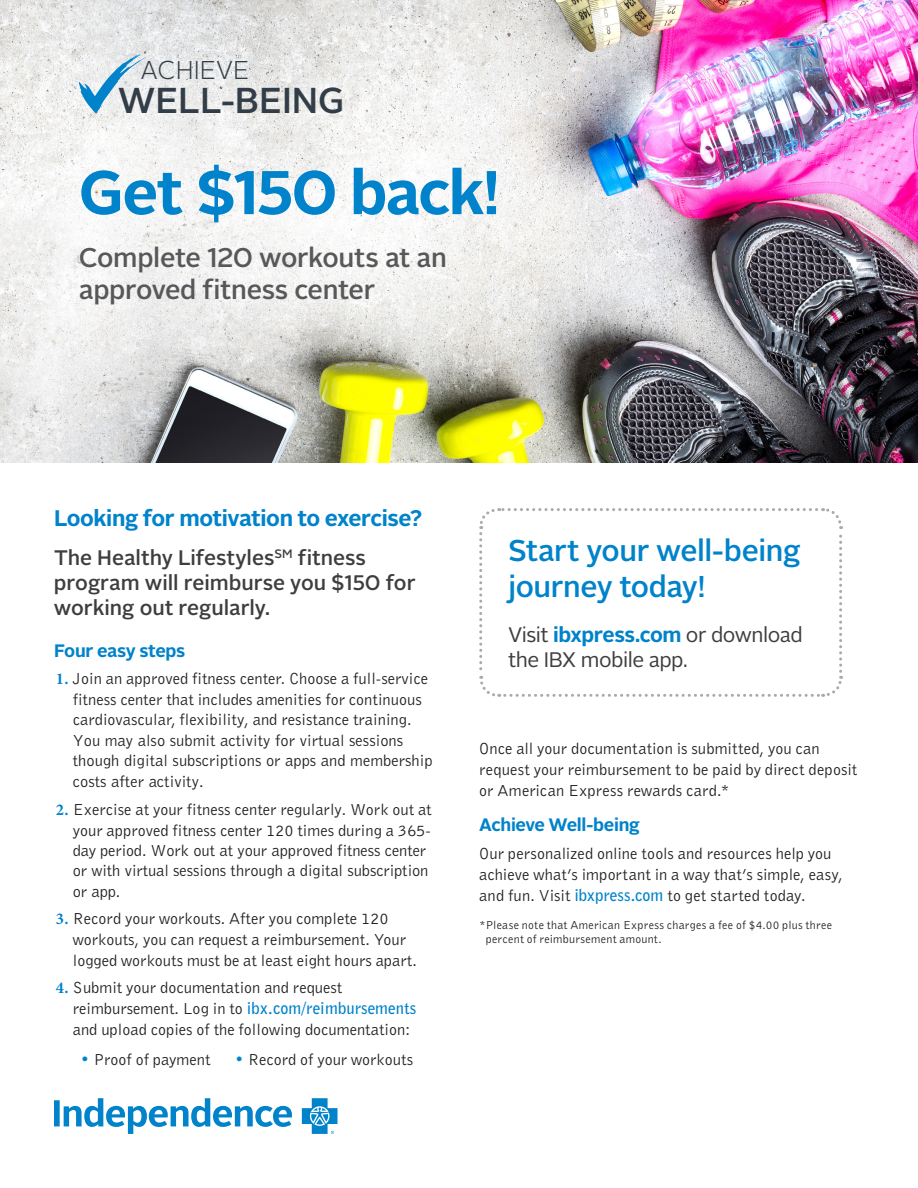
<style>
.page{position:relative;width:918px;height:1188px;background:#fff}
.page>*{position:absolute;margin:0;border:0;box-sizing:border-box;transform-origin:0 0}
.CALLOUT_quote{font:700 61.5px "Alright Sans";letter-spacing:-.03em;color:#0083ca}
.t1{font:500 36px "Alright Sans";color:#323d47}
.CALLOUT_quote-2{font:500 30px/36px "Alright Sans";letter-spacing:-.015em;color:#0083ca}
.CALLOUT_quote-3{font:500 27px/32.4px "Alright Sans";letter-spacing:-.015em;color:#57585a}
.t2{font:300 25.8px "Alright Sans";color:#323d47}
.CALLOUT_quote-4{font:700 22.5px "Alright Sans";letter-spacing:-.02em;color:#0083ca}
.Bullets{font:500 21px/25.2px "Alright Sans";letter-spacing:-.005em;color:#3e3e3f}
.SECONDARY_HEADLINE{font:21px/25.2px "Alright Sans";letter-spacing:-.025em;color:#3e3e3f}
.CALLOUT_quote-5{font:700 18px "Alright Sans";letter-spacing:-.02em;color:#0083ca}
.Body{font:16.5px/20.5px "Bell Gothic";color:#231f20}
.Body-2{font:12px/14.4px "Bell Gothic";letter-spacing:.025em;color:#231f20}
.s1{font-family:"Minion Pro";font-weight:700;color:#0083ca}
.s2{font-family:"Bell Gothic Std";font-weight:300}
.s3{font-weight:700;color:#0083ca}
.s4{color:#0083ca}
</style>
<div class="page">
<svg style="left:54px;top:1098px;width:284px;height:36px"></svg>
<svg style="left:479px;top:508px;width:364px;height:189px"></svg>
<img style="left:0;top:0;width:918px;height:462px">
<svg style="left:79px;top:54px;width:68px;height:60px"></svg>
<h3 class="t2" style="left:141px;top:53px;width:110px">ACHIEVE</h3>
<h2 class="t1" style="left:118px;top:75px;width:228px">WELL-BEING</h2>
<p class="CALLOUT_quote" style="left:79px;top:150px;width:423px">Get $150 back!</p>
<p class="CALLOUT_quote-3" style="left:79px;top:241px;width:370px">Complete 120 workouts at an approved fitness center</p>
<p class="CALLOUT_quote-4" style="left:54px;top:503px;width:370px">Looking for motivation to exercise?</p>
<p class="Bullets" style="left:54px;top:545px;width:363px">The Healthy Lifestyles<sup>SM</sup> fitness program will reimburse you $150 for working out regularly.</p>
<p class="CALLOUT_quote-5" style="left:54px;top:638px;width:133px">Four easy steps</p>
<p class="Body" style="left:73px;top:668px;width:361px;text-indent:-17px"><span class="s1">1.</span> Join an approved fitness center. Choose a full-service fitness center that includes amenities for continuous cardiovascular, flexibility, and resistance training.<br><span class="s2">You may also submit activity for virtual sessions though digital subscriptions or apps and membership costs after activity.</span></p>
<p class="Body" style="left:73px;top:799px;width:361px;text-indent:-17px"><span class="s1">2.</span> Exercise at your fitness center regularly. Work out at your approved fitness center 120 times during a 365- day period. <span class="s2">Work out at your approved fitness center or with virtual sessions through a digital subscription or app.</span></p>
<p class="Body" style="left:73px;top:908px;width:346px;text-indent:-17px"><span class="s1">3.</span> Record your workouts. After you complete 120 workouts, you can request a reimbursement. Your logged workouts must be at least eight hours apart.</p>
<p class="Body" style="left:73px;top:977px;width:345px;text-indent:-17px"><span class="s1">4.</span> Submit your documentation and request reimbursement. Log in to <span class="s3">ibx.com/reimbursements </span>and upload copies of the following documentation:</p>
<p class="Body" style="left:80px;top:1049px;width:132px"><span class="s4">•</span> Proof of payment</p>
<p class="Body" style="left:234px;top:1049px;width:180px"><span class="s4">•</span> Record of your workouts</p>
<p class="CALLOUT_quote-2" style="left:508px;top:533px;width:294px">Start your well-being journey today!</p>
<p class="SECONDARY_HEADLINE" style="left:508px;top:623px;width:296px">Visit <span class="s3">ibxpress.com</span> or download the IBX mobile app.</p>
<p class="Body" style="left:479px;top:738px;width:380px;line-height:21px">Once all your documentation is submitted, you can request your reimbursement to be paid by direct deposit or American Express rewards card.*</p>
<p class="CALLOUT_quote-5" style="left:479px;top:812px;width:162px">Achieve Well-being</p>
<p class="Body" style="left:479px;top:843px;width:365px;line-height:21px">Our personalized online tools and resources help you achieve what’s important in a way that’s simple, easy, and fun. Visit <span class="s3">ibxpress.com</span> to get started today.</p>
<p class="Body-2" style="left:486px;top:917px;width:348px;text-indent:-7px">*Please note that American Express charges a fee of $4.00 plus three percent of reimbursement amount.</p>
</div>
